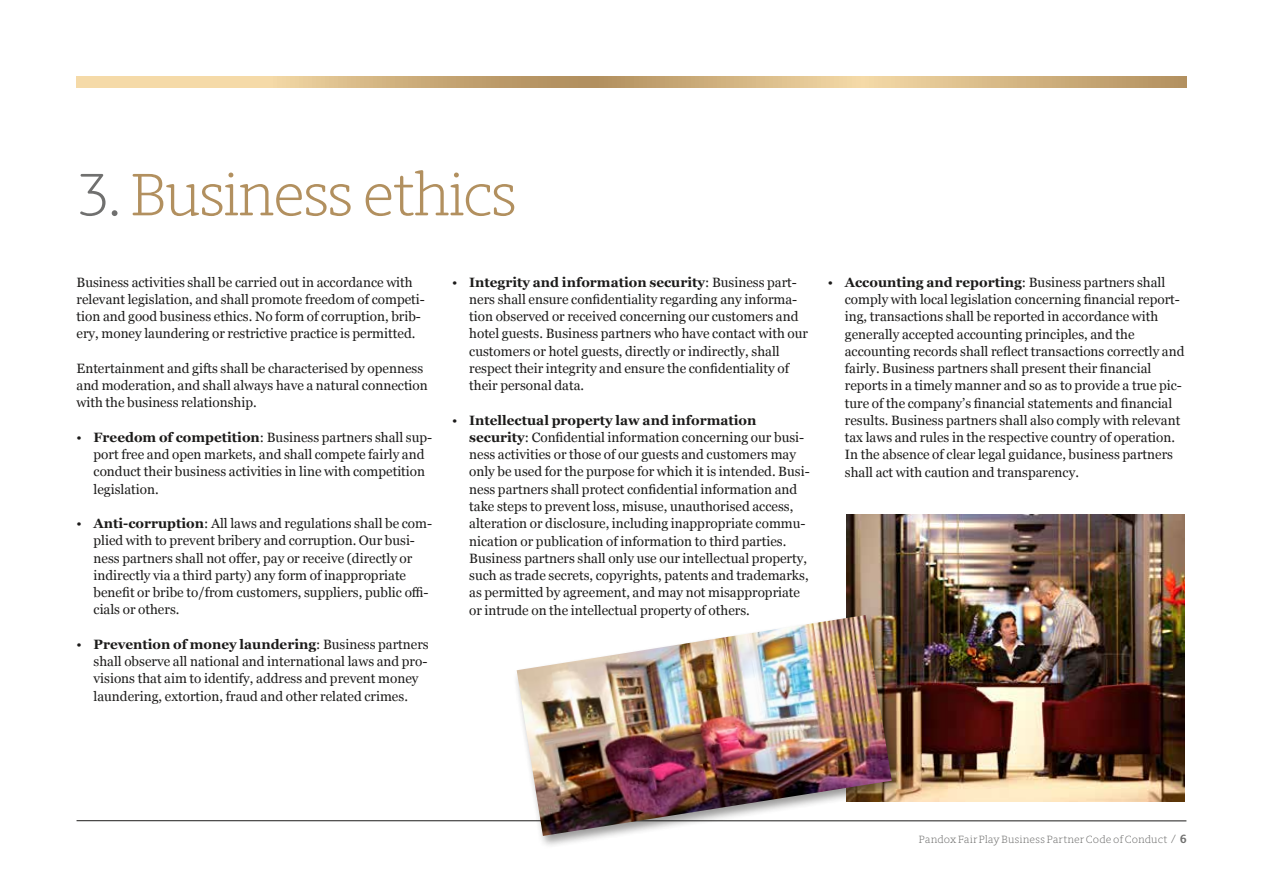
<style>
.page{position:relative;width:1263px;height:893px;background:#fff}
.page>*{position:absolute;margin:0;border:0;box-sizing:border-box;transform-origin:0 0}
.t1{font:300 60px "Berlingske Typewriter";letter-spacing:-.02em;color:#b2905f}
.t2{font:13.5px/17.2px "Georgia";color:#1c1b1a}
.t3{font:300 10.5px "Berlingske Typewriter";letter-spacing:.025em;color:#70706f}
.s1{color:#70706f}
.s2{font-weight:700}
.s3{font-size:12px}
.s4{font-weight:700;font-size:12px}
</style>
<div class="page">
<svg style="left:77px;top:77px;width:1109px;height:10px"></svg>
<hr style="left:77px;top:820px;width:1109px;height:1px;background:#1c1b1a">
<img style="left:846px;top:514px;width:338px;height:287px">
<div style="left:512px;top:613px;width:391px;height:235px;background:#1c1b1a;opacity:.45"></div>
<img style="left:517px;top:615px;width:375px;height:221px">
<h1 class="t1" style="left:77px;top:153px;width:442px"><span class="s1">3.</span> Business ethics</h1>
<p class="t2" style="left:77px;top:273px;width:350px">Business activities shall be carried out in accordance with relevant legislation, and shall promote freedom of competi&shy;tion and good business ethics. No form of corruption, brib&shy;ery, money laundering or restrictive practice is permitted.</p>
<p class="t2" style="left:77px;top:359px;width:353px">Entertainment and gifts shall be characterised by openness and moderation, and shall always have a natural connection with the business relationship.</p>
<p class="t2" style="left:94px;top:428px;width:340px;text-indent:-17px">• <span class="s2">Freedom of competition</span>: Business partners shall sup&shy;port free and open markets, and shall compete fairly and conduct their business activities in line with competition legislation.</p>
<p class="t2" style="left:94px;top:514px;width:340px;text-indent:-17px">• <span class="s2">Anti-corruption</span>: All laws and regulations shall be com&shy;plied with to prevent bribery and corruption. Our busi&shy;ness partners shall not offer, pay or receive (directly or indirectly via a third party) any form of inappropriate benefit or bribe to/from customers, suppliers, public offi&shy;cials or others.</p>
<p class="t2" style="left:94px;top:635px;width:337px;text-indent:-17px">• <span class="s2">Prevention of money laundering</span>: Business partners shall observe all national and international laws and pro&shy;visions that aim to identify, address and prevent money laundering, extortion, fraud and other related crimes.</p>
<p class="t2" style="left:469px;top:273px;width:340px;text-indent:-17px">• <span class="s2">Integrity and information security</span>: Business part&shy;ners shall ensure confidentiality regarding any informa&shy;tion observed or received concerning our customers and hotel guests. Business partners who have contact with our customers or hotel guests, directly or indirectly, shall respect their integrity and ensure the confidentiality of their personal data.</p>
<p class="t2" style="left:469px;top:411px;width:342px;text-indent:-17px">• <span class="s2">Intellectual property law and information security</span>: Confidential information concerning our busi&shy;ness activities or those of our guests and customers may only be used for the purpose for which it is intended. Busi&shy;ness partners shall protect confidential information and take steps to prevent loss, misuse, unauthorised access, alteration or disclosure, including inappropriate commu&shy;nication or publication of information to third parties.<br>Business partners shall only use our intellectual property, such as trade secrets, copyrights, patents and trademarks, as permitted by agreement, and may not misappropriate or intrude on the intellectual property of others.</p>
<p class="t2" style="left:845px;top:273px;width:341px;text-indent:-17px">• <span class="s2">Accounting and reporting</span>: Business partners shall comply with local legislation concerning financial report&shy;ing, transactions shall be reported in accordance with generally accepted accounting principles, and the accounting records shall reflect transactions correctly and fairly. Business partners shall present their financial reports in a timely manner and so as to provide a true pic&shy;ture of the company’s financial statements and financial results. Business partners shall also comply with relevant tax laws and rules in the respective country of operation.<br>In the absence of clear legal guidance, business partners shall act with caution and transparency.</p>
<p class="t3" style="left:919px;top:832px;width:269px">Pandox Fair Play Business Partner Code of Conduct <span class="s3">/</span> <span class="s4">6</span></p>
</div>
